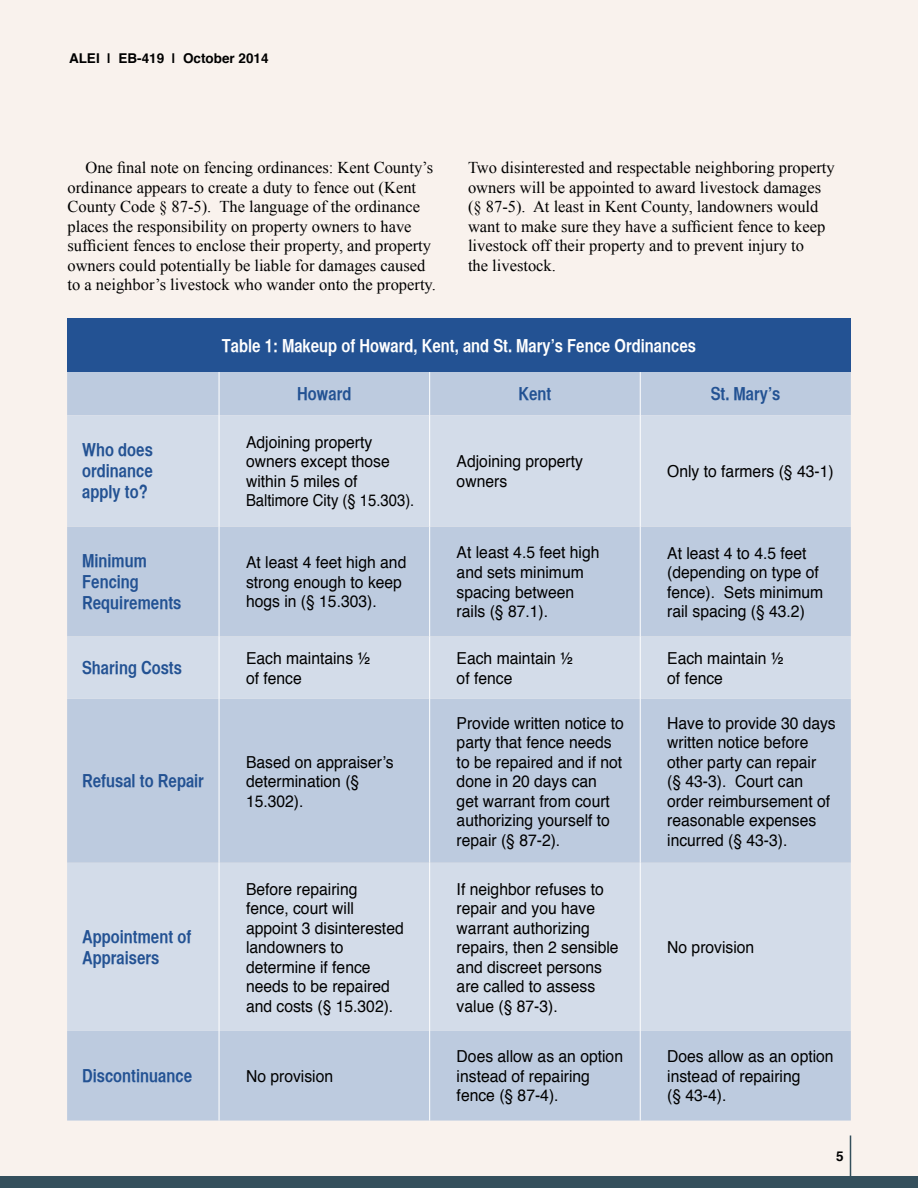
<style>
.page{position:relative;width:918px;height:1188px;background:#f9f2ed}
.page>*{position:absolute;margin:0;border:0;box-sizing:border-box;transform-origin:0 0}
.t1{font:18px/21px "Helvetica CY Bold";color:#235293}
.t2{font:18px "Helvetica CY Bold";color:#fff}
.t3{font:16.5px/19.5px "Helvetica";color:#000;scale:.95 1}
.t4{font:16.5px/19.5px "Times New Roman";color:#000}
.t5{font:700 13.5px "Helvetica";color:#000}
</style>
<div class="page">
<div style="left:0;top:1176px;width:918px;height:12px;background:#344f5c"></div>
<hr style="left:850px;top:1136px;width:1px;height:40px;background:#344f5c">
<div style="left:67px;top:318px;width:784px;height:54px;background:#235293"></div>
<div style="left:67px;top:372px;width:784px;height:749px;background:#bdcbdf"></div>
<svg style="left:67px;top:415px;width:784px;height:616px;background:#c9d4e4"></svg>
<hr style="left:219px;top:372px;width:1px;height:43px;background:#fff">
<hr style="left:429px;top:372px;width:1px;height:43px;background:#fff">
<hr style="left:640px;top:372px;width:1px;height:43px;background:#fff">
<hr style="left:219px;top:415px;width:1px;height:112px;background:#fff">
<hr style="left:429px;top:415px;width:1px;height:112px;background:#fff">
<hr style="left:640px;top:415px;width:1px;height:112px;background:#fff">
<hr style="left:219px;top:527px;width:1px;height:110px;background:#fff">
<hr style="left:429px;top:527px;width:1px;height:110px;background:#fff">
<hr style="left:640px;top:527px;width:1px;height:110px;background:#fff">
<hr style="left:219px;top:637px;width:1px;height:62px;background:#fff">
<hr style="left:429px;top:637px;width:1px;height:62px;background:#fff">
<hr style="left:640px;top:637px;width:1px;height:62px;background:#fff">
<hr style="left:219px;top:699px;width:1px;height:164px;background:#fff">
<hr style="left:429px;top:699px;width:1px;height:164px;background:#fff">
<hr style="left:640px;top:699px;width:1px;height:164px;background:#fff">
<hr style="left:219px;top:863px;width:1px;height:168px;background:#fff">
<hr style="left:429px;top:863px;width:1px;height:168px;background:#fff">
<hr style="left:640px;top:863px;width:1px;height:168px;background:#fff">
<hr style="left:219px;top:1031px;width:1px;height:90px;background:#fff">
<hr style="left:429px;top:1031px;width:1px;height:90px;background:#fff">
<hr style="left:640px;top:1031px;width:1px;height:90px;background:#fff">
<p class="t5" style="left:69px;top:47px;width:201px">ALEI | EB-419 | October 2014</p>
<p class="t4" style="left:67px;top:158px;width:370px;text-indent:18px">One final note on fencing ordinances: Kent County’s ordinance appears to create a duty to fence out (Kent County Code § 87-5). The language of the ordinance places the responsibility on property owners to have sufficient fences to enclose their property, and property owners could potentially be liable for damages caused to a neighbor’s livestock who wander onto the property.</p>
<p class="t4" style="left:468px;top:158px;width:368px">Two disinterested and respectable neighboring property owners will be appointed to award livestock damages (§ 87-5). At least in Kent County, landowners would want to make sure they have a sufficient fence to keep livestock off their property and to prevent injury to<br>the livestock.</p>
<p class="t2" style="left:222px;top:334px;width:476px">Table 1: Makeup of Howard, Kent, and St. Mary’s Fence Ordinances</p>
<p class="t1" style="left:297px;top:383px;width:56px">Howard</p>
<p class="t1" style="left:518px;top:383px;width:35px">Kent</p>
<p class="t1" style="left:711px;top:383px;width:71px">St. Mary’s</p>
<p class="t1" style="left:82px;top:439px;width:72px;text-align:justify">Who does ordinance apply to?</p>
<p class="t3" style="left:246px;top:433px;width:179px">Adjoining property owners except those within 5 miles of baltimore city (§ 15.303).</p>
<p class="t3" style="left:457px;top:452px;width:134px">Adjoining property owners</p>
<p class="t3" style="left:667px;top:462px;width:177px">Only to farmers (§ 43-1)</p>
<p class="t1" style="left:82px;top:550px;width:101px">Minimum<br>Fencing<br>Requirements</p>
<p class="t3" style="left:246px;top:553px;width:170px">At least 4 feet high and strong enough to keep hogs in (§ 15.303).</p>
<p class="t3" style="left:457px;top:543px;width:152px">At least 4.5 feet high and sets minimum spacing between rails (§ 87.1).</p>
<p class="t3" style="left:667px;top:543px;width:166px">At least 4 to 4.5 feet (depending on type of fence). Sets minimum rail spacing (§ 43.2)</p>
<p class="t1" style="left:82px;top:657px;width:101px">Sharing Costs</p>
<p class="t3" style="left:246px;top:649px;width:133px">each maintains ½ of fence</p>
<p class="t3" style="left:457px;top:649px;width:124px">each maintain ½ of fence</p>
<p class="t3" style="left:667px;top:649px;width:124px">each maintain ½ of fence</p>
<p class="t1" style="left:82px;top:770px;width:123px">Refusal to Repair</p>
<p class="t1" style="left:82px;top:926px;width:111px">Appointment of<br>Appraisers</p>
<p class="t3" style="left:246px;top:752px;width:157px">Based on appraiser’s determination (§<br>15.302).</p>
<p class="t3" style="left:457px;top:713px;width:178px">Provide written notice to party that fence needs to be repaired and if not done in 20 days can<br>get warrant from court authorizing yourself to repair (§ 87-2).</p>
<p class="t3" style="left:667px;top:713px;width:179px">Have to provide 30 days written notice before other party can repair<br>(§ 43-3). court can order reimbursement of reasonable expenses incurred (§ 43-3).</p>
<p class="t3" style="left:246px;top:880px;width:168px">before repairing fence, court will appoint 3 disinterested landowners to determine if fence needs to be repaired and costs (§ 15.302).</p>
<p class="t3" style="left:457px;top:880px;width:172px">if neighbor refuses to repair and you have warrant authorizing repairs, then 2 sensible and discreet persons are called to assess value (§ 87-3).</p>
<p class="t3" style="left:667px;top:938px;width:93px">No provision</p>
<p class="t1" style="left:82px;top:1065px;width:112px">Discontinuance</p>
<p class="t3" style="left:246px;top:1067px;width:93px">No provision</p>
<p class="t3" style="left:457px;top:1047px;width:177px">Does allow as an option instead of repairing fence (§ 87-4).</p>
<p class="t3" style="left:667px;top:1047px;width:177px">Does allow as an option instead of repairing<br>(§ 43-4).</p>
<p class="t5" style="left:836px;top:1145px;width:9px">5</p>
</div>
